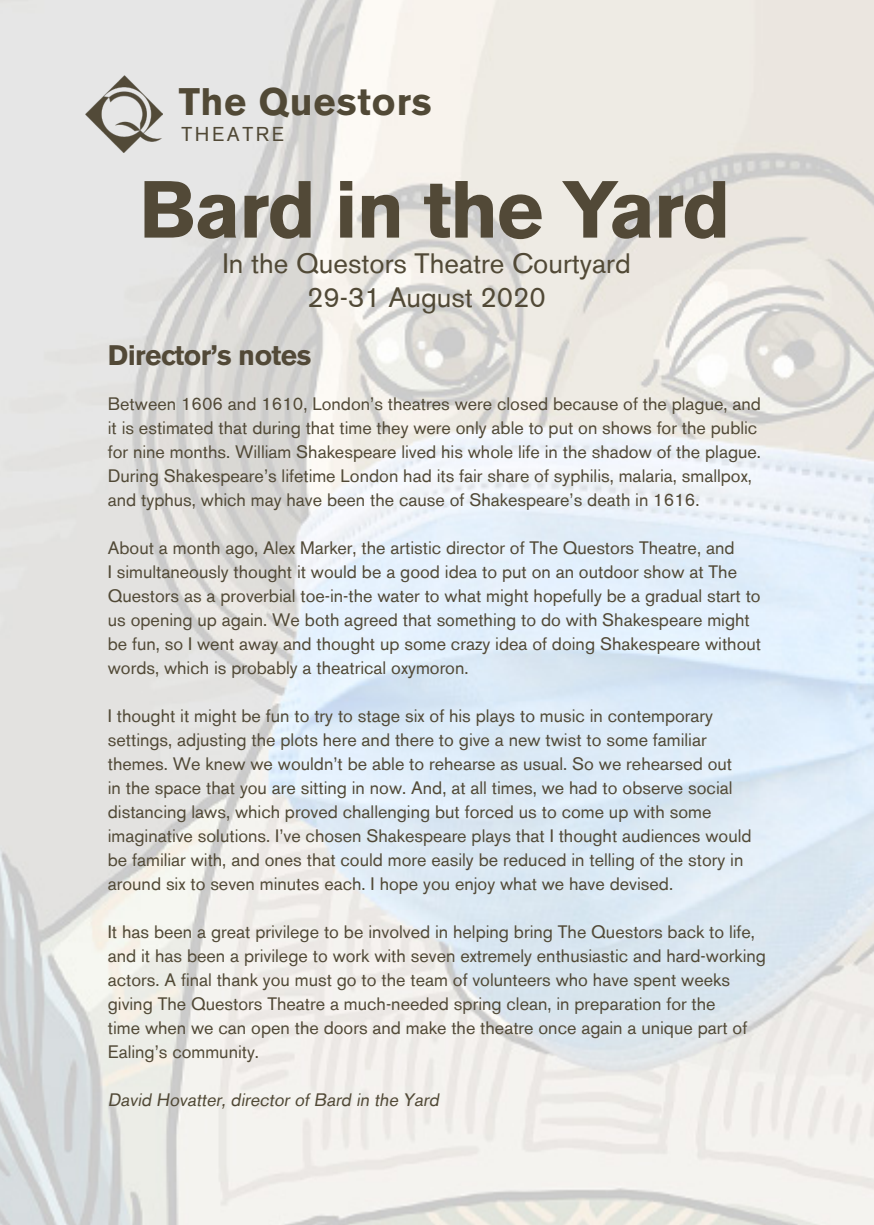
<style>
.page{position:relative;width:874px;height:1225px;background:#fff}
.page>*{position:absolute;margin:0;border:0;box-sizing:border-box;transform-origin:0 0}
.Play_title{font:700 80px "Akzidenz Grotesk BE";letter-spacing:-.02em;color:#524937}
.Play_title-2{font:700 38px "Akzidenz Grotesk BE";letter-spacing:.025em;color:#514936}
.t1{font:28px "Akzidenz Grotesk BE";color:#514936}
.Play_title-3{font:700 28px "Akzidenz Grotesk BE";letter-spacing:-.02em;color:#524937}
.Play_title-4{font:20px "Akzidenz Grotesk BE";letter-spacing:.13em;color:#514936}
.Box_Office{font:18px/24px "Akzidenz Grotesk BE";color:#514936}
.Box_Office-2{font:italic 18px "Akzidenz Grotesk BE";color:#514936}
</style>
<div class="page">
<img style="left:0;top:0;width:873px;height:1225px">
<img style="left:85px;top:76px;width:77px;height:76px">
<p class="Play_title-2" style="left:179px;top:80px;width:254px">The Questors</p>
<p class="Play_title-4" style="left:181px;top:123px;width:104px">THEATRE</p>
<p class="Play_title" style="left:139px;top:163px;width:592px">Bard in the Yard</p>
<p class="t1" style="left:222px;top:247px;width:409px">In the Questors Theatre Courtyard</p>
<p class="t1" style="left:307px;top:280px;width:240px">29-31 August 2020</p>
<p class="Play_title-3" style="left:108px;top:339px;width:205px">Director’s notes</p>
<p class="Box_Office" style="left:108px;top:391px;width:654px">Between 1606 and 1610, London’s theatres were closed because of the plague, and it is estimated that during that time they were only able to put on shows for the public for nine months. William Shakespeare lived his whole life in the shadow of the plague.<br>During Shakespeare’s lifetime London had its fair share of syphilis, malaria, smallpox, and typhus, which may have been the cause of Shakespeare’s death in 1616.</p>
<p class="Box_Office" style="left:108px;top:535px;width:654px">About a month ago, Alex Marker, the artistic director of The Questors Theatre, and<br>I simultaneously thought it would be a good idea to put on an outdoor show at The Questors as a proverbial toe-in-the water to what might hopefully be a gradual start to us opening up again. We both agreed that something to do with Shakespeare might be fun, so I went away and thought up some crazy idea of doing Shakespeare without words, which is probably a theatrical oxymoron.</p>
<p class="Box_Office" style="left:108px;top:703px;width:645px">I thought it might be fun to try to stage six of his plays to music in contemporary settings, adjusting the plots here and there to give a new twist to some familiar themes. We knew we wouldn’t be able to rehearse as usual. So we rehearsed out<br>in the space that you are sitting in now. And, at all times, we had to observe social distancing laws, which proved challenging but forced us to come up with some imaginative solutions. I’ve chosen Shakespeare plays that I thought audiences would be familiar with, and ones that could more easily be reduced in telling of the story in around six to seven minutes each. I hope you enjoy what we have devised.</p>
<p class="Box_Office" style="left:108px;top:919px;width:659px">It has been a great privilege to be involved in helping bring The Questors back to life, and it has been a privilege to work with seven extremely enthusiastic and hard-working actors. A final thank you must go to the team of volunteers who have spent weeks giving The Questors Theatre a much-needed spring clean, in preparation for the<br>time when we can open the doors and make the theatre once again a unique part of Ealing’s community.</p>
<p class="Box_Office-2" style="left:108px;top:1089px;width:336px">David Hovatter, director of Bard in the Yard</p>
</div>
